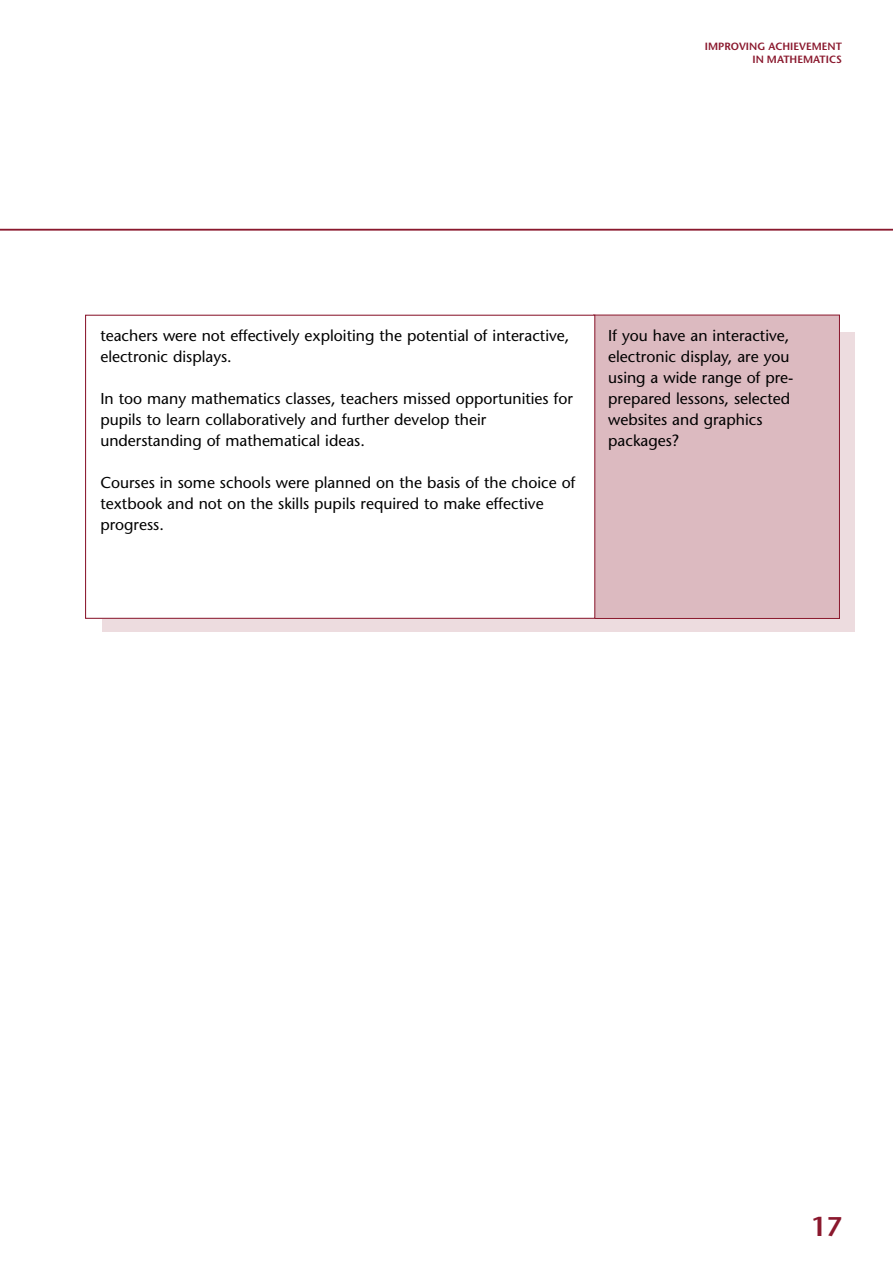
<style>
.page{position:relative;width:893px;height:1263px;background:#fff}
.page>*{position:absolute;margin:0;border:0;box-sizing:border-box;transform-origin:0 0}
.t1{font:600 27px "Stone Sans";color:#8a182d}
.t2{font:15.75px/21px "Stone Sans";color:#000}
.t3{font:600 10.5px/12.6px "Stone Sans";color:#8a182d;text-align:right}
</style>
<div class="page">
<div style="left:102px;top:332px;width:753px;height:300px;background:#eddcdf"></div>
<div style="left:594px;top:315px;width:245px;height:303px;background:#dcbac0"></div>
<div style="left:593px;top:315px;width:247px;height:304px;border:1px solid #8a182d"></div>
<div style="left:86px;top:315px;width:509px;height:303px;background:#fff"></div>
<div style="left:85px;top:315px;width:510px;height:304px;border:1px solid #8a182d"></div>
<hr style="left:0;top:229px;width:893px;height:1px;background:#8a182d">
<p class="t3" style="left:705px;top:41px;width:139px">IMPROVING ACHIEVEMENT<br>IN MATHEMATICS</p>
<p class="t2" style="left:100px;top:327px;width:470px">teachers were not effectively exploiting the potential of interactive, electronic displays.</p>
<p class="t2" style="left:100px;top:390px;width:474px">In too many mathematics classes, teachers missed opportunities for pupils to learn collaboratively and further develop their understanding of mathematical ideas.</p>
<p class="t2" style="left:100px;top:474px;width:477px">Courses in some schools were planned on the basis of the choice of textbook and not on the skills pupils required to make effective progress.</p>
<p class="t2" style="left:608px;top:327px;width:187px">If you have an interactive, electronic display, are you using a wide range of pre&shy;prepared lessons, selected websites and graphics packages?</p>
<h1 class="t1" style="left:811px;top:1216px;width:32px">17</h1>
</div>
